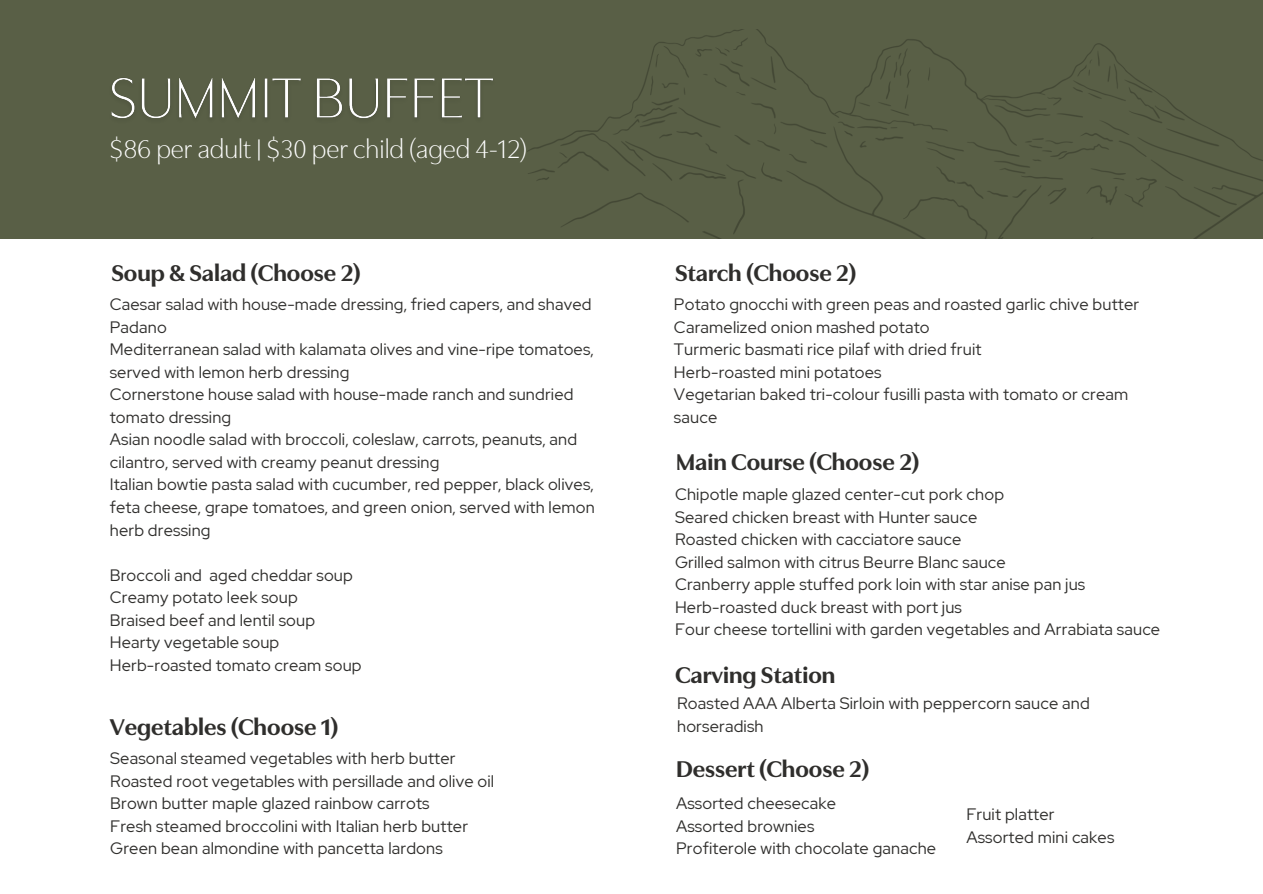
<style>
.page{position:relative;width:1263px;height:894px;background:#fff}
.page>*{position:absolute;margin:0;border:0;box-sizing:border-box;transform-origin:0 0}
.t1{font:300 27px "Utile Display";color:#fff}
.t2{font:700 24px "Utile Display";color:#2f2e2c}
.t3{font:16.5px/22.5px "Red Hat Display";letter-spacing:.01em;color:#2f2e2c}
</style>
<div class="page">
<div style="left:0;top:0;width:1263px;height:239px;background:#595f46"></div>
<img style="left:528px;top:29px;width:735px;height:209px">
<img style="left:111px;top:78px;width:382px;height:40px">
<p class="t1" style="left:110px;top:134px;width:419px">$86 per adult | $30 per child (aged 4-12)</p>
<h3 class="t2" style="left:111px;top:259px;width:251px">Soup &amp; Salad (Choose 2)</h3>
<p class="t2" style="left:675px;top:259px;width:183px">Starch (Choose 2)</p>
<p class="t3" style="left:110px;top:293px;width:483px">Caesar salad with house-made dressing, fried capers, and shaved<br>Padano</p>
<h2 class="t3" style="left:110px;top:338px;width:486px">Mediterranean salad with kalamata olives and vine-ripe tomatoes, served with lemon herb dressing</h2>
<h3 class="t3" style="left:110px;top:383px;width:465px">Cornerstone house salad with house-made ranch and sundried tomato dressing</h3>
<p class="t3" style="left:110px;top:428px;width:469px">Asian noodle salad with broccoli, coleslaw, carrots, peanuts, and cilantro, served with creamy peanut dressing</p>
<p class="t3" style="left:110px;top:473px;width:486px;text-align:justify">Italian bowtie pasta salad with cucumber, red pepper, black olives, feta cheese, grape tomatoes, and green onion, served with lemon herb dressing</p>
<p class="t3" style="left:110px;top:563px;width:245px">Broccoli and aged cheddar soup</p>
<p class="t3" style="left:110px;top:585px;width:189px">Creamy potato leek soup</p>
<p class="t3" style="left:110px;top:608px;width:207px">Braised beef and lentil soup</p>
<p class="t3" style="left:110px;top:630px;width:171px">Hearty vegetable soup</p>
<p class="t3" style="left:110px;top:653px;width:253px">Herb-roasted tomato cream soup</p>
<p class="t2" style="left:110px;top:713px;width:230px">Vegetables (Choose 1)</p>
<p class="t3" style="left:110px;top:746px;width:347px">Seasonal steamed vegetables with herb butter</p>
<p class="t3" style="left:110px;top:769px;width:386px">Roasted root vegetables with persillade and olive oil</p>
<p class="t3" style="left:110px;top:791px;width:321px">Brown butter maple glazed rainbow carrots</p>
<p class="t3" style="left:110px;top:814px;width:359px">Fresh steamed broccolini with Italian herb butter</p>
<h3 class="t3" style="left:110px;top:836px;width:334px">Green bean almondine with pancetta lardons</h3>
<p class="t3" style="left:674px;top:293px;width:467px">Potato gnocchi with green peas and roasted garlic chive butter</p>
<p class="t3" style="left:674px;top:315px;width:257px">Caramelized onion mashed potato</p>
<p class="t3" style="left:674px;top:338px;width:309px">Turmeric basmati rice pilaf with dried fruit</p>
<h3 class="t3" style="left:674px;top:360px;width:209px">Herb-roasted mini potatoes</h3>
<p class="t3" style="left:674px;top:383px;width:456px">Vegetarian baked tri-colour fusilli pasta with tomato or cream sauce</p>
<h3 class="t2" style="left:676px;top:448px;width:245px">Main Course (Choose 2)</h3>
<p class="t3" style="left:675px;top:483px;width:330px">Chipotle maple glazed center-cut pork chop</p>
<h3 class="t3" style="left:675px;top:505px;width:304px">Seared chicken breast with Hunter sauce</h3>
<p class="t3" style="left:675px;top:528px;width:288px">Roasted chicken with cacciatore sauce</p>
<p class="t3" style="left:675px;top:550px;width:332px">Grilled salmon with citrus Beurre Blanc sauce</p>
<p class="t3" style="left:675px;top:573px;width:412px">Cranberry apple stuffed pork loin with star anise pan jus</p>
<p class="t3" style="left:675px;top:595px;width:288px">Herb-roasted duck breast with port jus</p>
<p class="t3" style="left:675px;top:618px;width:487px">Four cheese tortellini with garden vegetables and Arrabiata sauce</p>
<p class="t2" style="left:675px;top:661px;width:162px">Carving Station</p>
<p class="t3" style="left:677px;top:691px;width:414px">Roasted AAA Alberta Sirloin with peppercorn sauce and horseradish</p>
<p class="t2" style="left:676px;top:755px;width:195px">Dessert (Choose 2)</p>
<p class="t3" style="left:676px;top:791px;width:162px">Assorted cheesecake</p>
<p class="t3" style="left:676px;top:814px;width:140px">Assorted brownies</p>
<p class="t3" style="left:676px;top:836px;width:262px">Profiterole with chocolate ganache</p>
<p class="t3" style="left:966px;top:803px;width:90px">Fruit platter</p>
<p class="t3" style="left:966px;top:825px;width:150px">Assorted mini cakes</p>
</div>
